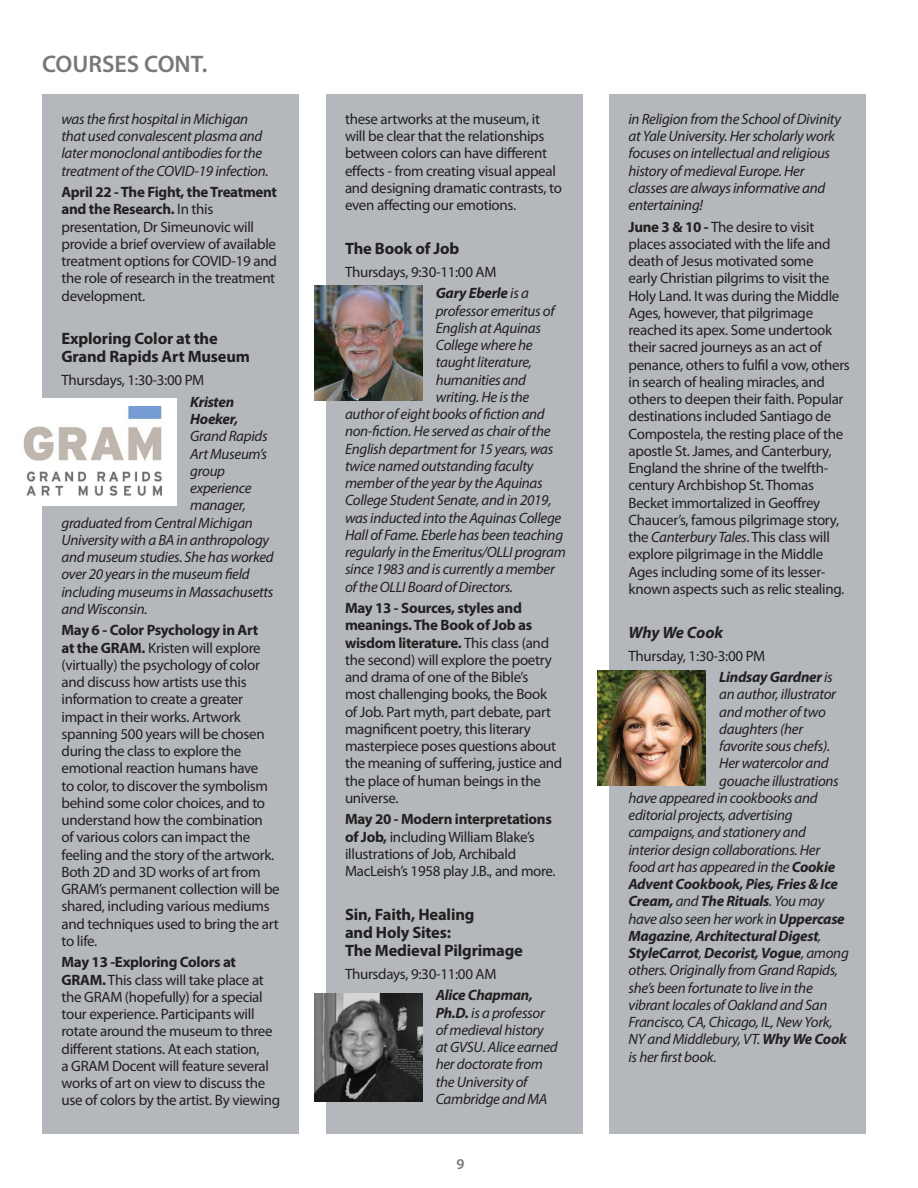
<style>
.page{position:relative;width:918px;height:1188px;background:#fff}
.page>*{position:absolute;margin:0;border:0;box-sizing:border-box;transform-origin:0 0}
.t1{font:600 24px "Myriad Pro";color:#76787b}
.t2{font:700 16.5px/18px "Myriad Pro";letter-spacing:-.01em;color:#231f20}
.t3{font:italic 700 16.5px "Myriad Pro";letter-spacing:-.015em;color:#231f20}
.t4{font:15px/17.2px "Myriad Pro";letter-spacing:-.02em;color:#231f20}
.t5{font:italic 15px/17.2px "Myriad Pro";letter-spacing:-.02em;color:#231f20}
.t6{font:italic 700 15px/17.2px "Myriad Pro";letter-spacing:-.02em;color:#231f20}
.t7{font:600 15px "Myriad Pro";color:#76787b}
.s1{font-weight:700}
.s2{font-weight:700;font-style:italic}
.s3{font-style:italic}
.s4{font-weight:400}
</style>
<div class="page">
<div style="left:326px;top:94px;width:257px;height:1040px;background:#b4b7bc"></div>
<div style="left:609px;top:94px;width:257px;height:1040px;background:#b4b7bc"></div>
<div style="left:42px;top:94px;width:257px;height:1040px;background:#b4b7bc"></div>
<div style="left:15px;top:398px;width:162px;height:108px;background:#fff"></div>
<img style="left:23px;top:406px;width:140px;height:90px">
<img style="left:314px;top:285px;width:108px;height:115px">
<img style="left:598px;top:671px;width:108px;height:115px">
<img style="left:314px;top:993px;width:108px;height:108px">
<h1 class="t1" style="left:42px;top:49px;width:167px">COURSES CONT.</h1>
<p class="t5" style="left:62px;top:110px;width:209px">was the first hospital in Michigan that used convalescent plasma and later monoclonal antibodies for the treatment of the COVID-19 infection.</p>
<p class="t4" style="left:62px;top:183px;width:217px"><span class="s1">April 22 - The Fight, the Treatment and the Research.</span> In this presentation, Dr Simeunovic will provide a brief overview of available treatment options for COVID-19 and the role of research in the treatment development.</p>
<p class="t2" style="left:62px;top:329px;width:190px">Exploring Color at the<br>Grand Rapids Art Museum</p>
<p class="t4" style="left:62px;top:372px;width:144px">Thursdays, 1:30-3:00 PM</p>
<p class="t6" style="left:190px;top:393px;width:50px">Kristen<br>Hoeker,</p>
<p class="t5" style="left:190px;top:427px;width:79px">Grand Rapids</p>
<p class="t5" style="left:190px;top:445px;width:78px">Art Museum’s</p>
<p class="t5" style="left:190px;top:462px;width:36px">group</p>
<p class="t5" style="left:190px;top:479px;width:63px">experience</p>
<p class="t5" style="left:190px;top:496px;width:57px">manager,</p>
<p class="t5" style="left:62px;top:514px;width:193px">graduated from Central Michigan</p>
<p class="t5" style="left:62px;top:531px;width:209px">University with a BA in anthropology</p>
<p class="t5" style="left:62px;top:548px;width:214px">and museum studies. She has worked</p>
<p class="t5" style="left:62px;top:565px;width:190px">over 20 years in the museum field</p>
<p class="t5" style="left:62px;top:583px;width:214px">including museums in Massachusetts</p>
<p class="t5" style="left:62px;top:600px;width:88px">and Wisconsin.</p>
<p class="t4" style="left:62px;top:621px;width:220px"><span class="s1">May 6 - Color Psychology in Art<br>at the GRAM.</span> Kristen will explore (virtually) the psychology of color and discuss how artists use this information to create a greater impact in their works. Artwork spanning 500 years will be chosen during the class to explore the emotional reaction humans have<br>to color, to discover the symbolism behind some color choices, and to understand how the combination<br>of various colors can impact the feeling and the story of the artwork.<br>Both 2D and 3D works of art from<br>GRAM’s permanent collection will be shared, including various mediums and techniques used to bring the art to life.</p>
<p class="t4" style="left:62px;top:953px;width:220px"><span class="s1">May 13 -Exploring Colors at GRAM.</span> This class will take place at the GRAM (hopefully) for a special tour experience. Participants will rotate around the museum to three different stations. At each station,<br>a GRAM Docent will feature several works of art on view to discuss the use of colors by the artist. By viewing</p>
<p class="t4" style="left:345px;top:110px;width:218px">these artworks at the museum, it will be clear that the relationships between colors can have different effects - from creating visual appeal and designing dramatic contrasts, to even affecting our emotions.</p>
<p class="t2" style="left:345px;top:239px;width:116px">The Book of Job</p>
<p class="t4" style="left:436px;top:261px;width:95px;line-height:21.5px;text-indent:-91px">Thursdays, 9:30-11:00 AM<br><span class="s2">Gary Eberle</span> <span class="s3">is a</span></p>
<p class="t5" style="left:436px;top:302px;width:120px">professor emeritus of</p>
<p class="t5" style="left:436px;top:319px;width:107px">English at Aquinas</p>
<p class="t5" style="left:436px;top:336px;width:99px">College where he</p>
<p class="t5" style="left:436px;top:354px;width:98px">taught literature,</p>
<p class="t5" style="left:436px;top:371px;width:92px">humanities and</p>
<p class="t5" style="left:436px;top:388px;width:95px">writing. He is the</p>
<p class="t5" style="left:345px;top:405px;width:201px">author of eight books of fiction and</p>
<p class="t5" style="left:345px;top:423px;width:207px">non-fiction. He served as chair of the</p>
<p class="t5" style="left:345px;top:440px;width:210px">English department for 15 years, was</p>
<p class="t5" style="left:345px;top:457px;width:190px">twice named outstanding faculty</p>
<p class="t5" style="left:345px;top:474px;width:199px">member of the year by the Aquinas</p>
<p class="t5" style="left:345px;top:492px;width:208px">College Student Senate, and in 2019,</p>
<p class="t5" style="left:345px;top:509px;width:218px">was inducted into the Aquinas College</p>
<p class="t5" style="left:345px;top:526px;width:220px">Hall of Fame. Eberle has been teaching</p>
<p class="t5" style="left:345px;top:543px;width:222px">regularly in the Emeritus/OLLI program</p>
<p class="t5" style="left:345px;top:561px;width:211px">since 1983 and is currently a member</p>
<p class="t5" style="left:345px;top:578px;width:170px">of the OLLI Board of Directors.</p>
<p class="t4" style="left:345px;top:599px;width:219px"><span class="s1">May 13 - Sources, styles and meanings. The Book of Job as wisdom literature.</span> This class (and the second) will explore the poetry and drama of one of the Bible’s most challenging books, the Book of Job. Part myth, part debate, part magnificent poetry, this literary masterpiece poses questions about the meaning of suffering, justice and the place of human beings in the universe.</p>
<p class="t4" style="left:345px;top:810px;width:212px"><span class="s1">May 20 - Modern interpretations of Job,</span> including William Blake’s illustrations of Job, Archibald MacLeish’s 1958 play J.B., and more.</p>
<p class="t2" style="left:345px;top:905px;width:180px">Sin, Faith, Healing<br>and Holy Sites:<br>The Medieval Pilgrimage</p>
<p class="t4" style="left:345px;top:965px;width:153px">Thursdays, 9:30-11:00 AM</p>
<p class="t5" style="left:436px;top:986px;width:124px"><span class="s1">Alice Chapman,<br>Ph.D.</span> is a professor of medieval history at GVSU. Alice earned her doctorate from the University of<br>Cambridge and MA</p>
<p class="t7" style="left:456px;top:1154px;width:10px">9</p>
<p class="t5" style="left:629px;top:110px;width:214px">in Religion from the School of Divinity at Yale University. Her scholarly work focuses on intellectual and religious history of medieval Europe. Her classes are always informative and entertaining!</p>
<p class="t4" style="left:629px;top:218px;width:223px"><span class="s1">June 3 &amp; 10 -</span> The desire to visit places associated with the life and death of Jesus motivated some<br>early Christian pilgrims to visit the Holy Land. It was during the Middle Ages, however, that pilgrimage reached its apex. Some undertook their sacred journeys as an act of penance, others to fulfil a vow, others in search of healing miracles, and others to deepen their faith. Popular destinations included Santiago de Compostela, the resting place of the apostle St. James, and Canterbury, England the shrine of the twelfth&shy;century Archbishop St. Thomas Becket immortalized in Geoffrey Chaucer’s, famous pilgrimage story, the <span class="s3">Canterbury Tales</span>. This class will explore pilgrimage in the Middle Ages including some of its lesser&shy;known aspects such as relic stealing.</p>
<p class="t3" style="left:629px;top:621px;width:96px">Why We Cook</p>
<p class="t4" style="left:719px;top:645px;width:115px;line-height:21.5px;text-indent:-91px">Thursday, 1:30-3:00 PM<br><span class="s2">Lindsay Gardner</span> <span class="s3">is</span></p>
<p class="t5" style="left:719px;top:685px;width:118px">an author, illustrator</p>
<p class="t5" style="left:719px;top:703px;width:108px">and mother of two</p>
<p class="t5" style="left:719px;top:720px;width:85px">daughters (her</p>
<p class="t5" style="left:719px;top:737px;width:112px">favorite sous chefs).</p>
<p class="t5" style="left:719px;top:754px;width:111px">Her watercolor and</p>
<p class="t5" style="left:719px;top:772px;width:121px">gouache illustrations</p>
<p class="t5" style="left:629px;top:789px;width:191px">have appeared in cookbooks and</p>
<p class="t5" style="left:629px;top:806px;width:166px">editorial projects, advertising</p>
<p class="t5" style="left:629px;top:823px;width:179px">campaigns, and stationery and</p>
<p class="t5" style="left:629px;top:841px;width:193px">interior design collaborations. Her</p>
<p class="t5" style="left:629px;top:858px;width:208px">food art has appeared in the <span class="s1">Cookie</span></p>
<p class="t6" style="left:629px;top:875px;width:211px">Advent Cookbook, Pies, Fries &amp; Ice</p>
<p class="t6" style="left:629px;top:892px;width:197px">Cream, <span class="s4">and</span> The Rituals<span class="s4">. You may</span></p>
<p class="t5" style="left:629px;top:910px;width:218px">have also seen her work in <span class="s1">Uppercase</span></p>
<p class="t6" style="left:629px;top:927px;width:194px">Magazine<span class="s4">,</span> Architectural Digest<span class="s4">,</span></p>
<p class="t6" style="left:629px;top:944px;width:222px">StyleCarrot<span class="s4">,</span> Decorist, Vogue<span class="s4">, among</span></p>
<p class="t5" style="left:629px;top:961px;width:211px">others. Originally from Grand Rapids,</p>
<p class="t5" style="left:629px;top:979px;width:186px">she’s been fortunate to live in the</p>
<p class="t5" style="left:629px;top:996px;width:200px">vibrant locales of Oakland and San</p>
<p class="t5" style="left:629px;top:1013px;width:206px">Francisco, CA, Chicago, IL, New York,</p>
<p class="t5" style="left:629px;top:1030px;width:220px">NY and Middlebury, VT. <span class="s1">Why We Cook</span></p>
<p class="t5" style="left:629px;top:1048px;width:90px">is her first book.</p>
</div>
